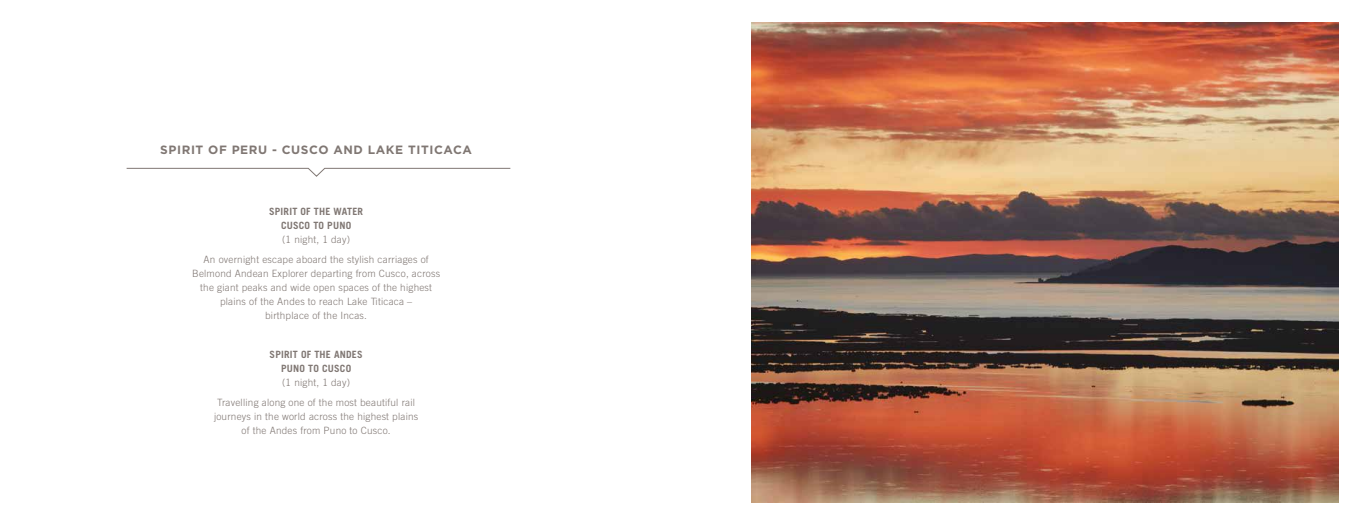
<style>
.page{position:relative;width:1361px;height:525px;background:#fff}
.page>*{position:absolute;margin:0;border:0;box-sizing:border-box;transform-origin:0 0}
.t1{font:700 12px "Gotham";letter-spacing:.05em;color:#807773}
.t2{font:300 10px/14px "Trade Gothic";letter-spacing:.02em;color:#807773;text-align:center}
.t3{font:700 10px/14px "Trade Gothic";letter-spacing:.02em;color:#807773;text-align:center}
</style>
<div class="page">
<img style="left:751px;top:23px;width:587px;height:479px">
<svg style="left:126px;top:168px;width:385px;height:9px"></svg>
<p class="t1" style="left:160px;top:143px;width:313px">SPIRIT OF PERU - CUSCO AND LAKE TITICACA</p>
<p class="t3" style="left:269px;top:204px;width:96px">SPIRIT OF THE WATER<br>CUSCO TO PUNO</p>
<p class="t2" style="left:204px;top:229px;width:227px;line-height:19.7px">(1 night, 1 day)<br>An overnight escape aboard the stylish carriages of</p>
<p class="t2" style="left:192px;top:266px;width:250px">Belmond Andean Explorer departing from Cusco, across the giant peaks and wide open spaces of the highest plains of the Andes to reach Lake Titicaca –<br>birthplace of the Incas.</p>
<p class="t3" style="left:270px;top:347px;width:95px">SPIRIT OF THE ANDES<br>PUNO TO CUSCO</p>
<p class="t2" style="left:217px;top:372px;width:199px;line-height:19.7px">(1 night, 1 day)<br>Travelling along one of the most beautiful rail</p>
<p class="t2" style="left:214px;top:409px;width:206px">journeys in the world across the highest plains of the Andes from Puno to Cusco.</p>
</div>
